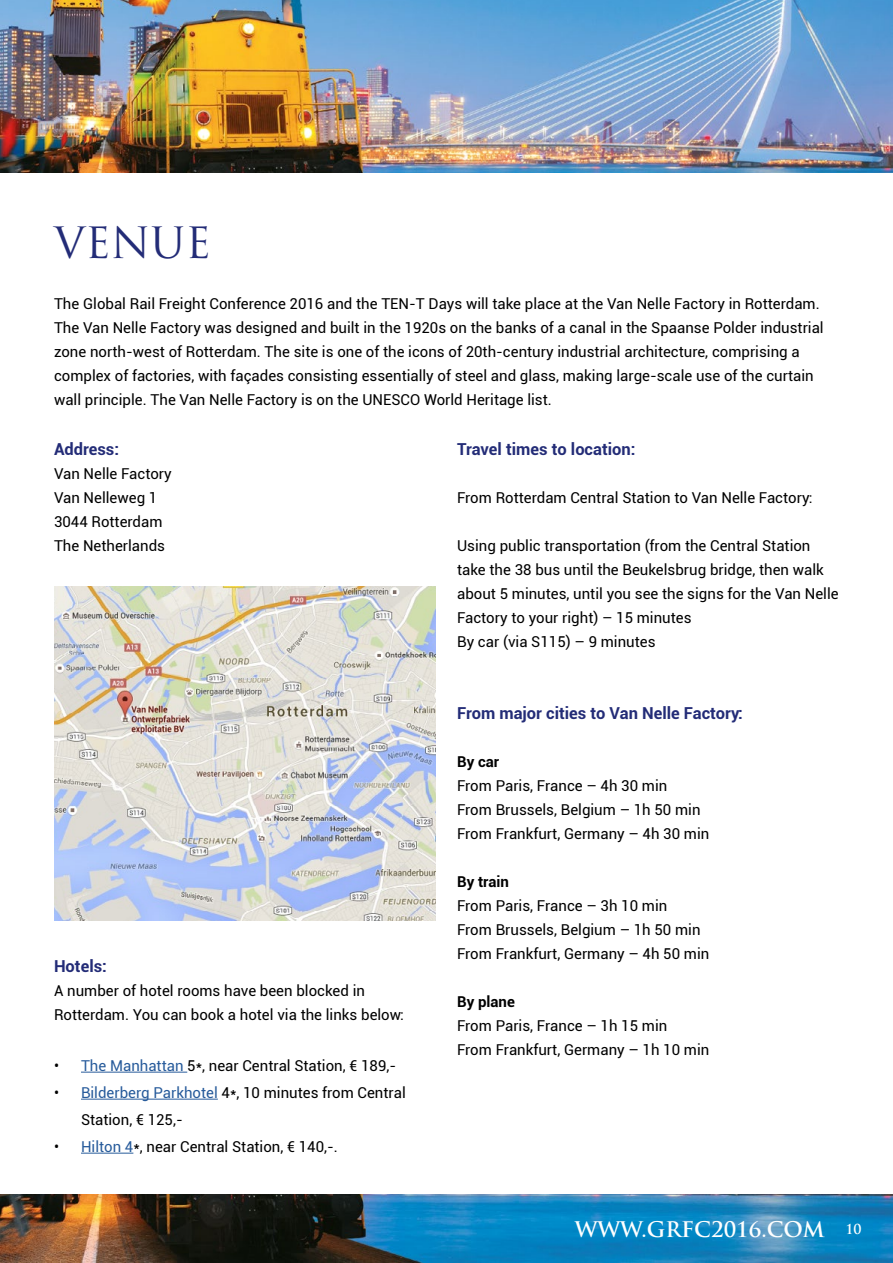
<style>
.page{position:relative;width:893px;height:1263px;background:#fff}
.page>*{position:absolute;margin:0;border:0;box-sizing:border-box;transform-origin:0 0}
.t1{font:42px "Trajan Pro";color:#232c77}
.t2{font:700 21px "Trajan Pro";color:#fff}
.t3{font:700 16.5px "Roboto";color:#232c77}
.t4{font:15px/24px "Roboto";color:#000}
.t5{font:700 15px "Roboto";color:#000}
.s1{color:#275b9b}
.s2{font-size:13.5px}
</style>
<div class="page">
<img style="left:0;top:0;width:893px;height:173px">
<img style="left:0;top:1195px;width:893px;height:68px">
<hr style="left:81px;top:1072px;width:106px;height:1px;background:#275b9b">
<hr style="left:81px;top:1099px;width:137px;height:1px;background:#275b9b">
<hr style="left:81px;top:1153px;width:52px;height:1px;background:#275b9b">
<img style="left:54px;top:587px;width:382px;height:334px">
<h1 class="t1" style="left:54px;top:216px;width:159px">VENUE</h1>
<p class="t4" style="left:54px;top:291px;width:771px">The Global Rail Freight Conference 2016 and the TEN-T Days will take place at the Van Nelle Factory in Rotterdam.<br>The Van Nelle Factory was designed and built in the 1920s on the banks of a canal in the Spaanse Polder industrial zone north-west of Rotterdam. The site is one of the icons of 20th-century industrial architecture, comprising a complex of factories, with façades consisting essentially of steel and glass, making large-scale use of the curtain wall principle. The Van Nelle Factory is on the UNESCO World Heritage list.</p>
<p class="t3" style="left:54px;top:437px;width:67px">Address:</p>
<p class="t4" style="left:54px;top:461px;width:119px">Van Nelle Factory<br>Van Nelleweg 1<br>3044 Rotterdam<br>The Netherlands</p>
<p class="t3" style="left:457px;top:437px;width:180px">Travel times to location:</p>
<p class="t4" style="left:457px;top:485px;width:357px">From Rotterdam Central Station to Van Nelle Factory:</p>
<p class="t4" style="left:457px;top:533px;width:383px">Using public transportation (from the Central Station take the 38 bus until the Beukelsbrug bridge, then walk about 5 minutes, until you see the signs for the Van Nelle Factory to your right) – 15 minutes<br>By car (via S115) – 9 minutes</p>
<p class="t3" style="left:54px;top:954px;width:54px">Hotels:</p>
<p class="t4" style="left:54px;top:978px;width:352px">A number of hotel rooms have been blocked in<br>Rotterdam. You can book a hotel via the links below:</p>
<p class="t4" style="left:54px;top:1053px;width:344px">• <span class="s1">The Manhattan</span> 5*, near Central Station, € 189,-</p>
<p class="t4" style="left:81px;top:1079px;width:326px;line-height:27px;text-indent:-27px">• <span class="s1">Bilderberg Parkhotel</span> 4*, 10 minutes from Central<br>Station, € 125,-</p>
<p class="t4" style="left:54px;top:1134px;width:285px">• <span class="s1">Hilton 4</span>*, near Central Station, € 140,-.</p>
<p class="t3" style="left:457px;top:701px;width:287px">From major cities to Van Nelle Factory:</p>
<p class="t5" style="left:457px;top:751px;width:44px">By car</p>
<p class="t4" style="left:457px;top:773px;width:254px">From Paris, France – 4h 30 min<br>From Brussels, Belgium – 1h 50 min<br>From Frankfurt, Germany – 4h 30 min</p>
<p class="t5" style="left:457px;top:871px;width:53px">By train</p>
<p class="t4" style="left:457px;top:893px;width:254px">From Paris, France – 3h 10 min<br>From Brussels, Belgium – 1h 50 min<br>From Frankfurt, Germany – 4h 50 min</p>
<p class="t5" style="left:457px;top:991px;width:59px">By plane</p>
<p class="t4" style="left:457px;top:1013px;width:254px">From Paris, France – 1h 15 min<br>From Frankfurt, Germany – 1h 10 min</p>
<h2 class="t2" style="left:575px;top:1216px;width:288px">WWW.GRFC2016.COM <span class="s2">10</span></h2>
</div>
